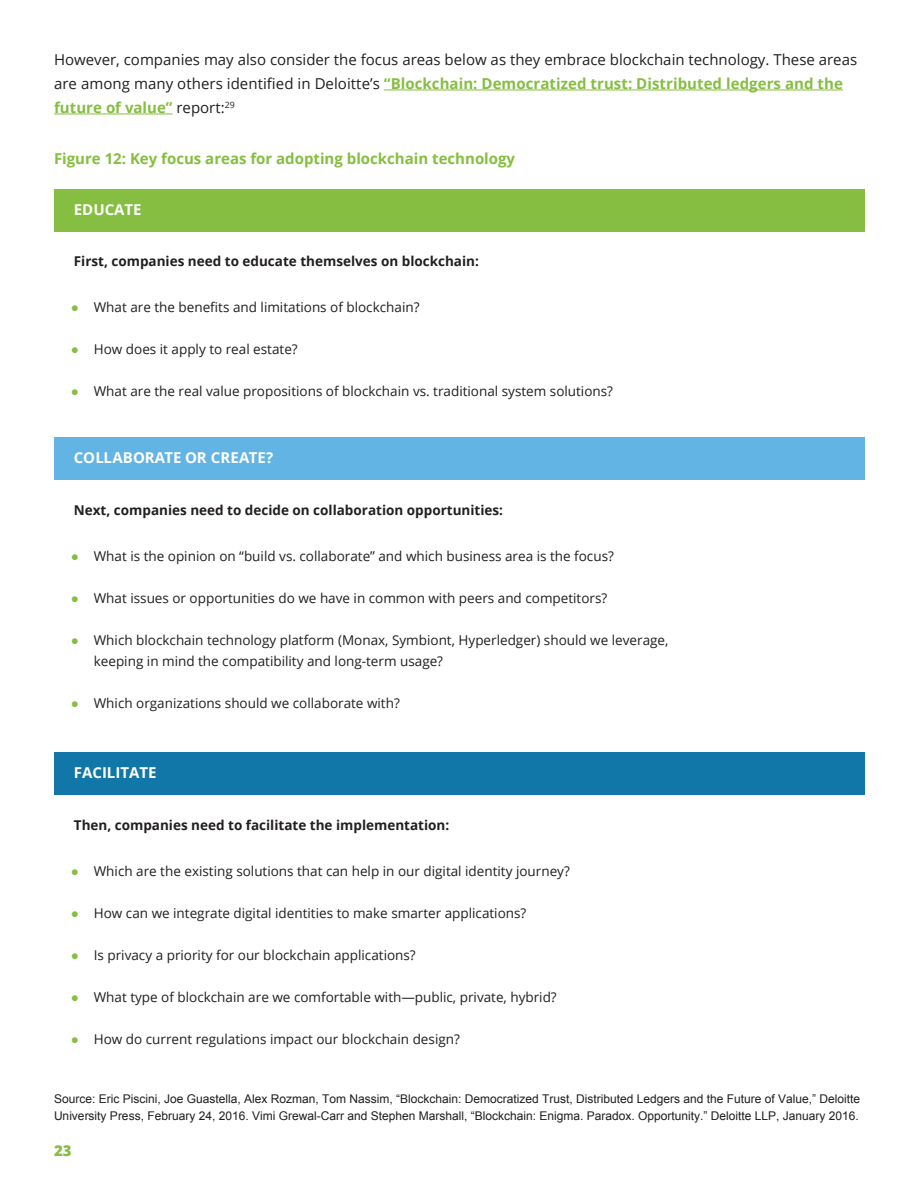
<style>
.page{position:relative;width:918px;height:1188px;background:#fff}
.page>*{position:absolute;margin:0;border:0;box-sizing:border-box;transform-origin:0 0}
.t1{font:15px/24px "Open Sans";color:#211e1f}
.t2{font:700 15px "Open Sans";color:#85be40}
.t3{font:700 15px "Open Sans";color:#fff}
.t4{font:800 15px "Open Sans";color:#85be40}
.t5{font:13.5px/21px "Open Sans";color:#211e1f}
.t6{font:700 13.5px "Open Sans";color:#231f20}
.t7{font:13.5px "Open Sans";color:#231f20}
.t8{font:13.5px "Arial";color:#85be40}
.t9{font:12px/16.5px "Arial";color:#211d1e}
.s1{font-weight:700;color:#85be40}
</style>
<div class="page">
<hr style="left:384px;top:90px;width:459px;height:1px;background:#85be40">
<hr style="left:54px;top:114px;width:52px;height:1px;background:#85be40">
<hr style="left:106px;top:114px;width:67px;height:1px;background:#85be40">
<div style="left:54px;top:189px;width:810px;height:43px;background:#85be40"></div>
<div style="left:54px;top:438px;width:810px;height:42px;background:#62b4e4"></div>
<div style="left:54px;top:753px;width:810px;height:42px;background:#1077a8"></div>
<p class="t1" style="left:54px;top:47px;width:805px">However, companies may also consider the focus areas below as they embrace blockchain technology. These areas are among many others identified in Deloitte’s <span class="s1">“Blockchain: Democratized trust: Distributed ledgers and the future of value”</span> report:<sup>29</sup></p>
<p class="t2" style="left:54px;top:148px;width:463px">Figure 12: Key focus areas for adopting blockchain technology</p>
<p class="t3" style="left:74px;top:199px;width:69px">EDUCATE</p>
<p class="t6" style="left:74px;top:252px;width:407px">First, companies need to educate themselves on blockchain:</p>
<p class="t8" style="left:71px;top:298px;width:10px">●</p>
<p class="t8" style="left:71px;top:340px;width:10px">●</p>
<p class="t8" style="left:71px;top:382px;width:10px">●</p>
<p class="t5" style="left:94px;top:297px;width:327px">What are the benefits and limitations of blockchain?</p>
<p class="t5" style="left:94px;top:339px;width:205px">How does it apply to real estate?</p>
<p class="t5" style="left:94px;top:381px;width:521px">What are the real value propositions of blockchain vs. traditional system solutions?</p>
<p class="t3" style="left:74px;top:447px;width:201px">COLLABORATE OR CREATE?</p>
<p class="t6" style="left:74px;top:501px;width:431px">Next, companies need to decide on collaboration opportunities:</p>
<p class="t8" style="left:71px;top:547px;width:10px">●</p>
<p class="t8" style="left:71px;top:589px;width:10px">●</p>
<p class="t8" style="left:71px;top:631px;width:10px">●</p>
<p class="t8" style="left:71px;top:694px;width:10px">●</p>
<p class="t5" style="left:94px;top:546px;width:522px">What is the opinion on “build vs. collaborate” and which business area is the focus?</p>
<p class="t5" style="left:94px;top:588px;width:515px">What issues or opportunities do we have in common with peers and competitors?</p>
<p class="t5" style="left:94px;top:630px;width:576px">Which blockchain technology platform (Monax, Symbiont, Hyperledger) should we leverage, keeping in mind the compatibility and long-term usage?</p>
<p class="t7" style="left:94px;top:694px;width:308px">Which organizations should we collaborate with?</p>
<p class="t3" style="left:74px;top:762px;width:84px">FACILITATE</p>
<p class="t6" style="left:74px;top:816px;width:377px">Then, companies need to facilitate the implementation:</p>
<p class="t8" style="left:71px;top:862px;width:10px">●</p>
<p class="t8" style="left:71px;top:904px;width:10px">●</p>
<p class="t8" style="left:71px;top:946px;width:10px">●</p>
<p class="t8" style="left:71px;top:988px;width:10px">●</p>
<p class="t8" style="left:71px;top:1030px;width:10px">●</p>
<p class="t5" style="left:94px;top:861px;width:478px">Which are the existing solutions that can help in our digital identity journey?</p>
<p class="t5" style="left:94px;top:903px;width:434px">How can we integrate digital identities to make smarter applications?</p>
<p class="t5" style="left:94px;top:945px;width:323px">Is privacy a priority for our blockchain applications?</p>
<p class="t5" style="left:94px;top:987px;width:464px">What type of blockchain are we comfortable with―public, private, hybrid?</p>
<p class="t5" style="left:94px;top:1029px;width:368px">How do current regulations impact our blockchain design?</p>
<p class="t9" style="left:54px;top:1091px;width:808px">Source: Eric Piscini, Joe Guastella, Alex Rozman, Tom Nassim, “Blockchain: Democratized Trust, Distributed Ledgers and the Future of Value,” Deloitte<br>University Press, February 24, 2016. Vimi Grewal-Carr and Stephen Marshall, “Blockchain: Enigma. Paradox. Opportunity.” Deloitte LLP, January 2016.</p>
<p class="t4" style="left:54px;top:1139px;width:19px">23</p>
</div>
